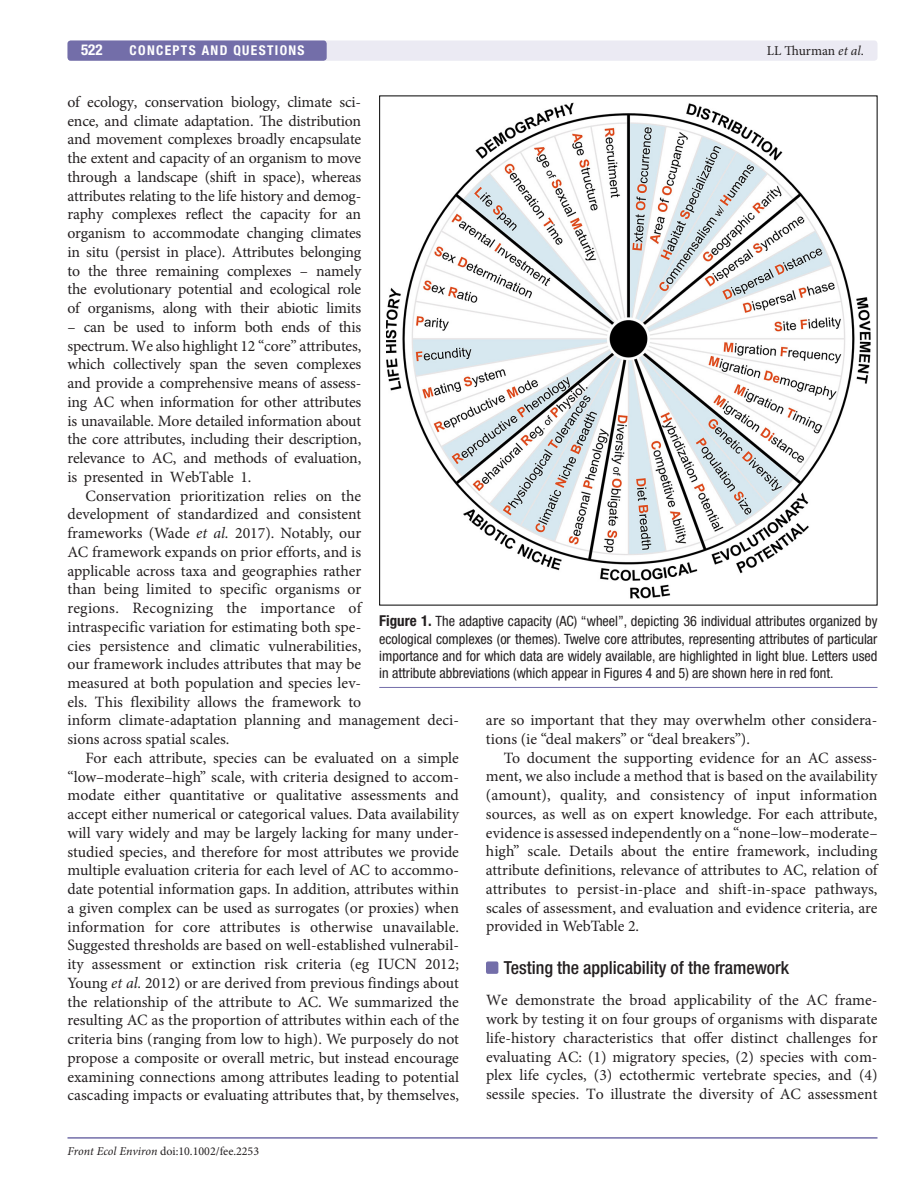
<style>
.page{position:relative;width:918px;height:1188px;background:#fff}
.page>*{position:absolute;margin:0;border:0;box-sizing:border-box;transform-origin:0 0}
.t1{font:500 condensed 18px "Helvetica Neue LT Std";color:#231f20}
.t2{font:15.75px/18.8px "Minion Pro";color:#231f20;text-align:justify}
.t3{font:700 condensed 15px "Helvetica Neue LT Std";color:#fff}
.t4{font:condensed 14.25px/17.2px "Helvetica Neue LT Std";color:#231f20;text-align:justify}
.t5{font:700 condensed 13.5px "Helvetica Neue LT Std";letter-spacing:.1em;color:#fff}
.t6{font:13.5px "Minion Pro";color:#231f20}
.t7{font:12px "Minion Pro";color:#231f20}
.s1{font-style:italic}
.s2{font-weight:700;font-size:15px}
</style>
<div class="page">
<hr style="left:68px;top:1137px;width:810px;height:2px;background:#736ea9">
<div style="left:67px;top:40px;width:811px;height:21px;background:#ebeaf3;border-radius:3px"></div>
<div style="left:67px;top:40px;width:260px;height:21px;background:#736ea9;border-radius:3px"></div>
<div style="left:486px;top:961px;width:12px;height:13px;background:#736ea9;border-radius:2px"></div>
<hr style="left:379px;top:687px;width:498px;height:1px;background:#736ea9">
<img style="left:386px;top:102px;width:485px;height:497px">
<p class="t3" style="left:81px;top:41px;width:23px">522</p>
<p class="t5" style="left:130px;top:42px;width:177px">CONCEPTS AND QUESTIONS</p>
<p class="t6" style="left:767px;top:42px;width:99px">LL Thurman <span class="s1">et al</span>.</p>
<p class="t2" style="left:68px;top:93px;width:295px">of ecology, conservation biology, climate sci&shy;ence, and climate adaptation. The distribution and movement complexes broadly encapsulate the extent and capacity of an organism to move through a landscape (shift in space), whereas attributes relating to the life history and demog&shy;raphy complexes reflect the capacity for an organism to accommodate changing climates in situ (persist in place). Attributes belonging to the three remaining complexes – namely the evolutionary potential and ecological role of organisms, along with their abiotic limits</p>
<p class="t2" style="left:68px;top:318px;width:295px">– can be used to inform both ends of this spectrum. We also highlight 12 “core” attributes, which collectively span the seven complexes and provide a comprehensive means of assess&shy;ing AC when information for other attributes is unavailable. More detailed information about the core attributes, including their description, relevance to AC, and methods of evaluation, is presented in WebTable 1.</p>
<p class="t2" style="left:68px;top:486px;width:393px;text-align:left;text-indent:18px">Conservation prioritization relies on the<br>development of standardized and consistent<br>frameworks (Wade <span class="s1">et al.</span> 2017). Notably, our<br>AC framework expands on prior efforts, and is<br>applicable across taxa and geographies rather<br>than being limited to specific organisms or<br>regions. Recognizing the importance of<br>intraspecific variation for estimating both spe-<br>cies persistence and climatic vulnerabilities,<br>our framework includes attributes that may be<br>measured at both population and species lev-<br>els. This flexibility allows the framework to<br>inform climate-adaptation planning and management deci&shy;sions across spatial scales.</p>
<p class="t2" style="left:68px;top:749px;width:393px;text-indent:18px">For each attribute, species can be evaluated on a simple “low–moderate–high” scale, with criteria designed to accom&shy;modate either quantitative or qualitative assessments and accept either numerical or categorical values. Data availability will vary widely and may be largely lacking for many under&shy;studied species, and therefore for most attributes we provide multiple evaluation criteria for each level of AC to accommo&shy;date potential information gaps. In addition, attributes within a given complex can be used as surrogates (or proxies) when information for core attributes is otherwise unavailable.<br>Suggested thresholds are based on well-established vulnerabil&shy;ity assessment or extinction risk criteria (eg IUCN 2012; Young <span class="s1">et al.</span> 2012) or are derived from previous findings about the relationship of the attribute to AC. We summarized the resulting AC as the proportion of attributes within each of the criteria bins (ranging from low to high). We purposely do not propose a composite or overall metric, but instead encourage examining connections among attributes leading to potential cascading impacts or evaluating attributes that, by themselves,</p>
<p class="t4" style="left:379px;top:613px;width:500px"><span class="s2">Figure 1.</span> The adaptive capacity (AC) “wheel”, depicting 36 individual attributes organized by ecological complexes (or themes). Twelve core attributes, representing attributes of particular importance and for which data are widely available, are highlighted in light blue. Letters used in attribute abbreviations (which appear in Figures 4 and 5) are shown here in red font.</p>
<p class="t2" style="left:486px;top:711px;width:393px">are so important that they may overwhelm other considera&shy;tions (ie “deal makers” or “deal breakers”).</p>
<p class="t2" style="left:486px;top:748px;width:393px;text-indent:18px">To document the supporting evidence for an AC assess&shy;ment, we also include a method that is based on the availability (amount), quality, and consistency of input information sources, as well as on expert knowledge. For each attribute, evidence is assessed independently on a “none–low–moderate– high” scale. Details about the entire framework, including attribute definitions, relevance of attributes to AC, relation of attributes to persist-in-place and shift-in-space pathways, scales of assessment, and evaluation and evidence criteria, are provided in WebTable 2.</p>
<p class="t1" style="left:504px;top:957px;width:287px">Testing the applicability of the framework</p>
<p class="t2" style="left:486px;top:991px;width:393px">We demonstrate the broad applicability of the AC frame&shy;work by testing it on four groups of organisms with disparate life-history characteristics that offer distinct challenges for evaluating AC: (1) migratory species, (2) species with com&shy;plex life cycles, (3) ectothermic vertebrate species, and (4) sessile species. To illustrate the diversity of AC assessment</p>
<p class="t7" style="left:68px;top:1144px;width:193px"><span class="s1">Front Ecol Environ</span> doi:10.1002/fee.2253</p>
</div>
